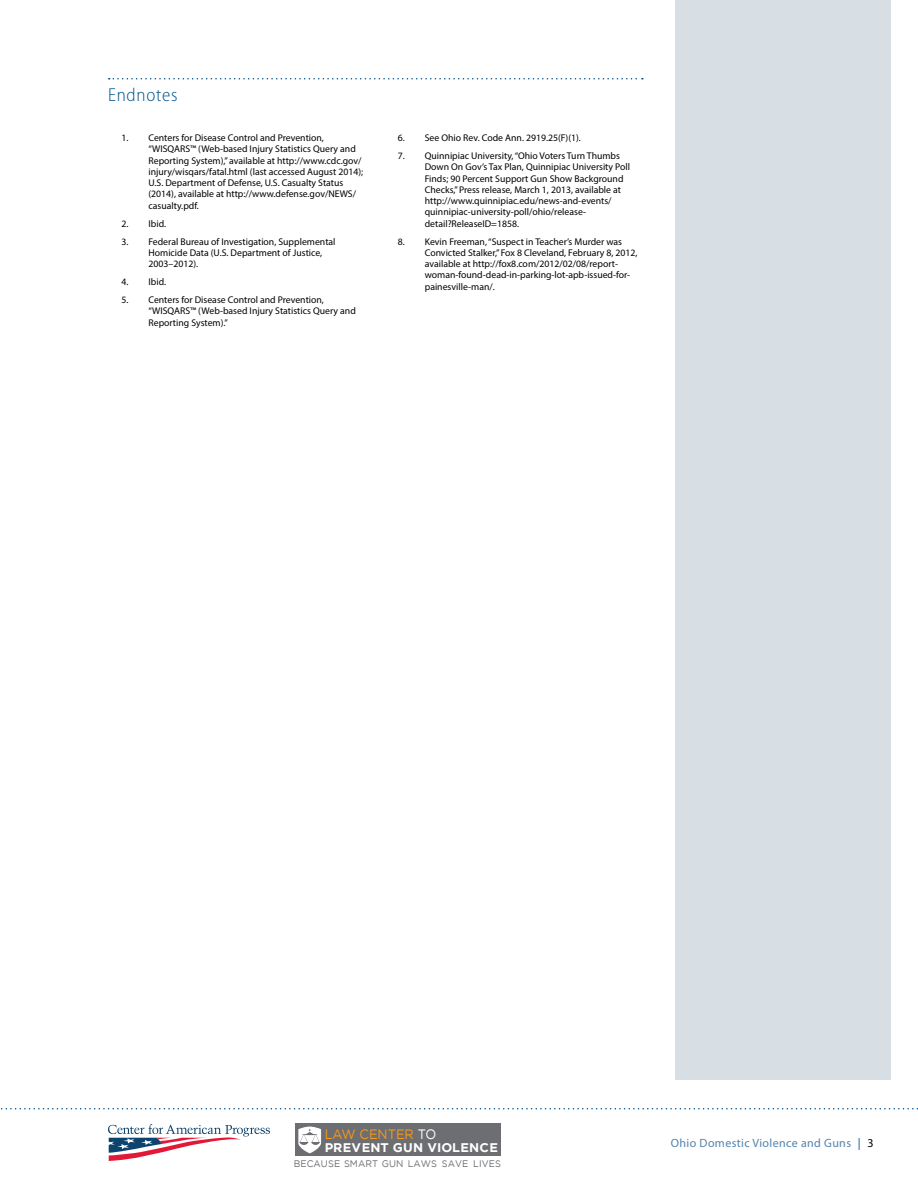
<style>
.page{position:relative;width:918px;height:1188px;background:#fff}
.page>*{position:absolute;margin:0;border:0;box-sizing:border-box;transform-origin:0 0}
.t1{font:300 semi-condensed 18.75px "Myriad Pro";letter-spacing:.04em;color:#005288}
.t2{font:13.65px "Gotham";color:#f8971d;scale:.94 1}
.t3{font:700 12.6px "Gotham";letter-spacing:.01em;color:#fff}
.t4{font:12px "Myriad Pro";letter-spacing:.03em;color:#5283b0}
.t5{font:9.75px/11.2px "Myriad Pro";color:#000}
.t6{font:9.45px "Gotham";letter-spacing:.01em;color:#6d6e71}
.s1{color:#fff}
.s2{color:#005288}
.s3{color:#000}
</style>
<div class="page">
<svg style="left:1px;top:1108px;width:917px;height:1px"></svg>
<svg style="left:109px;top:78px;width:534px;height:2px"></svg>
<div style="left:675px;top:0;width:216px;height:1080px;background:#d7dfe4"></div>
<svg style="left:108px;top:1124px;width:162px;height:37px"></svg>
<div style="left:295px;top:1123px;width:205px;height:33px;background:#6d6e71"></div>
<svg style="left:298px;top:1127px;width:23px;height:26px"></svg>
<h1 class="t1" style="left:108px;top:84px;width:71px">Endnotes</h1>
<p class="t5" style="left:148px;top:132px;width:216px;text-indent:-27px">1. Centers for Disease Control and Prevention, “WISQARS™ (Web-based Injury Statistics Query and Reporting System),” available at http://www.cdc.gov/ injury/wisqars/fatal.html (last accessed August 2014); U.S. Department of Defense, U.S. Casualty Status (2014), available at http://www.defense.gov/NEWS/ casualty.pdf.</p>
<p class="t5" style="left:122px;top:217px;width:46px">2. Ibid.</p>
<p class="t5" style="left:148px;top:235px;width:189px;text-indent:-27px">3. Federal Bureau of Investigation, Supplemental<br>Homicide Data (U.S. Department of Justice,<br>2003–2012).</p>
<p class="t5" style="left:122px;top:276px;width:46px">4. Ibid.</p>
<p class="t5" style="left:148px;top:294px;width:209px;text-indent:-27px">5. Centers for Disease Control and Prevention, “WISQARS™ (Web-based Injury Statistics Query and<br>Reporting System).”</p>
<p class="t5" style="left:398px;top:132px;width:185px">6. See Ohio Rev. Code Ann. 2919.25(F)(1).</p>
<p class="t5" style="left:425px;top:150px;width:207px;text-indent:-27px">7. Quinnipiac University, “Ohio Voters Turn Thumbs Down On Gov’s Tax Plan, Quinnipiac University Poll Finds; 90 Percent Support Gun Show Background Checks,” Press release, March 1, 2013, available at http://www.quinnipiac.edu/news-and-events/ quinnipiac-university-poll/ohio/release&shy;detail?ReleaseID=1858.</p>
<p class="t5" style="left:425px;top:235px;width:214px;text-indent:-27px">8. Kevin Freeman, “Suspect in Teacher’s Murder was Convicted Stalker,” Fox 8 Cleveland, February 8, 2012, available at http://fox8.com/2012/02/08/report&shy;woman-found-dead-in-parking-lot-apb-issued-for&shy;painesville-man/.</p>
<h2 class="t2" style="left:325px;top:1126px;width:120px">LAW CENTER <span class="s1">TO</span></h2>
<p class="t3" style="left:325px;top:1140px;width:175px">PREVENT GUN VIOLENCE</p>
<p class="t6" style="left:294px;top:1158px;width:209px">BECAUSE SMART GUN LAWS SAVE LIVES</p>
<p class="t4" style="left:671px;top:1135px;width:204px">Ohio Domestic Violence and Guns <span class="s2">|</span> <span class="s3">3</span></p>
</div>
